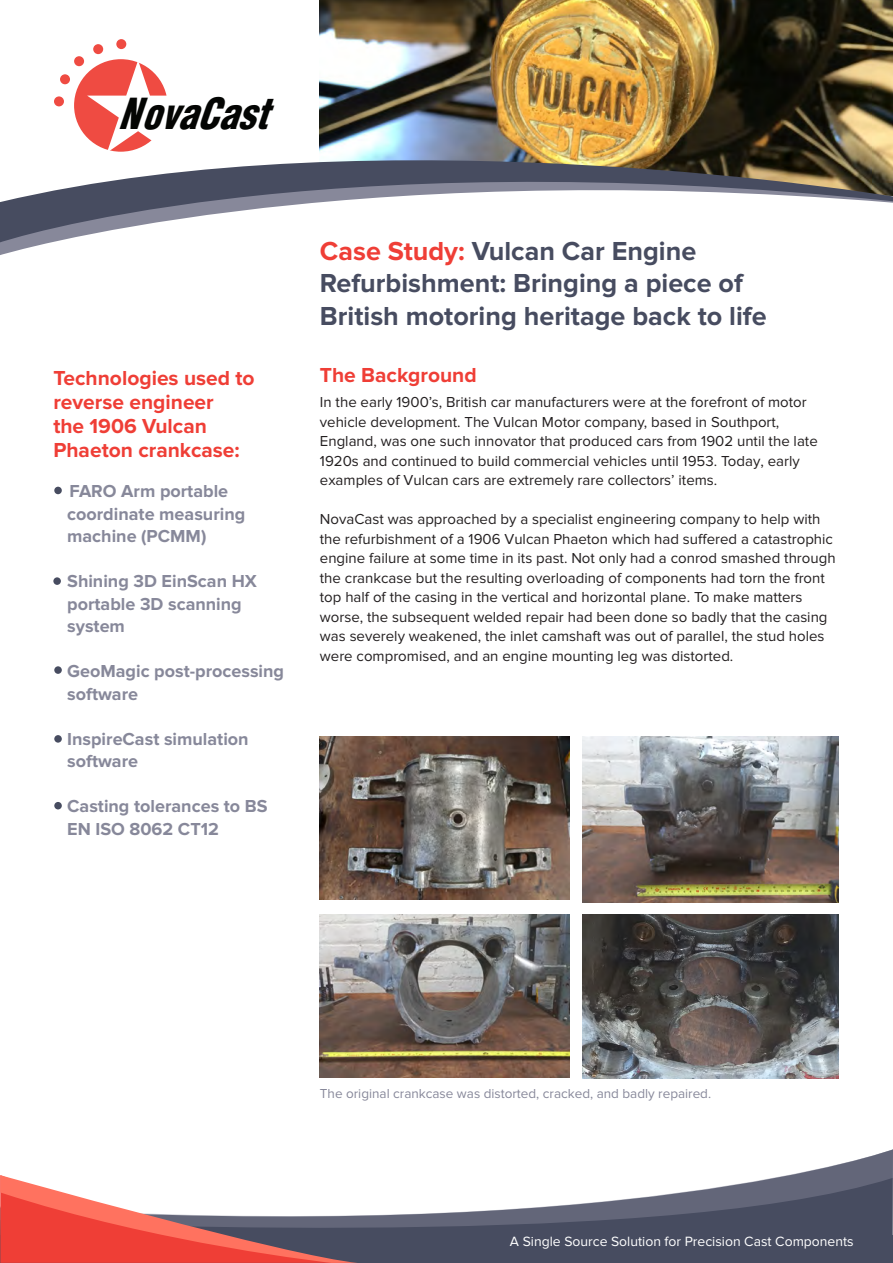
<style>
.page{position:relative;width:893px;height:1263px;background:#fff}
.page>*{position:absolute;margin:0;border:0;box-sizing:border-box;transform-origin:0 0}
.t1{font:italic 900 41.7px "Switzerland Cond";letter-spacing:.01em;color:#040503;scale:.9 1}
.t2{font:700 27px/32.4px "Proxima Nova";color:#474c60}
.t3{font:700 21px/24px "Proxima Nova";color:#ef3e36}
.t4{font:700 18px/22.5px "Proxima Nova";color:#87889a}
.t5{font:15px/19.5px "Proxima Nova";color:#231f20}
.t6{font:13.95px "Proxima Nova";color:#fff}
.t7{font:13.5px "Proxima Nova";color:#87889a}
.s1{color:#ef3e36}
</style>
<div class="page">
<div style="left:0;top:1236px;width:893px;height:27px;background:#474c60"></div>
<div style="left:358px;top:1229px;width:535px;height:7px;background:#474c60"></div>
<svg style="left:358px;top:1149px;width:535px;height:80px"></svg>
<svg style="left:0;top:1175px;width:358px;height:88px"></svg>
<img style="left:320px;top:0;width:573px;height:111px">
<div style="left:74px;top:59px;width:94px;height:93px;background:#ef4b42;border-radius:50%"></div>
<div style="left:116px;top:39px;width:10px;height:10px;background:#ef4b42;border-radius:50%"></div>
<div style="left:54px;top:96px;width:10px;height:10px;background:#ef4b42;border-radius:50%"></div>
<div style="left:60px;top:74px;width:10px;height:10px;background:#ef4b42;border-radius:50%"></div>
<div style="left:74px;top:56px;width:10px;height:10px;background:#ef4b42;border-radius:50%"></div>
<div style="left:93px;top:44px;width:10px;height:10px;background:#ef4b42;border-radius:50%"></div>
<svg style="left:87px;top:60px;width:81px;height:51px"></svg>
<div style="left:152px;top:102px;width:25px;height:33px;background:#fff;border-radius:50%"></div>
<img style="left:0;top:111px;width:893px;height:131px">
<div style="left:54px;top:487px;width:8px;height:7px;background:#474c60;border-radius:50%"></div>
<div style="left:53px;top:577px;width:8px;height:8px;background:#474c60;border-radius:50%"></div>
<div style="left:54px;top:735px;width:8px;height:8px;background:#474c60;border-radius:50%"></div>
<div style="left:54px;top:666px;width:8px;height:8px;background:#474c60;border-radius:50%"></div>
<div style="left:54px;top:802px;width:8px;height:7px;background:#474c60;border-radius:50%"></div>
<img style="left:320px;top:736px;width:249px;height:163px">
<img style="left:320px;top:915px;width:249px;height:163px">
<img style="left:582px;top:736px;width:257px;height:166px">
<img style="left:582px;top:915px;width:257px;height:163px">
<p class="t1" style="left:118px;top:87px;width:168px">NovaCast</p>
<p class="t3" style="left:53px;top:366px;width:203px">Technologies used to reverse engineer</p>
<p class="t3" style="left:53px;top:414px;width:155px">the 1906 Vulcan</p>
<p class="t3" style="left:53px;top:438px;width:188px">Phaeton crankcase:</p>
<p class="t4" style="left:67px;top:480px;width:180px">FARO Arm portable coordinate measuring</p>
<p class="t4" style="left:67px;top:525px;width:141px">machine (PCMM)</p>
<p class="t4" style="left:67px;top:570px;width:191px">Shining 3D EinScan HX portable 3D scanning system</p>
<p class="t4" style="left:67px;top:660px;width:218px">GeoMagic post-processing software</p>
<p class="t4" style="left:67px;top:728px;width:183px">InspireCast simulation software</p>
<p class="t4" style="left:67px;top:795px;width:202px">Casting tolerances to BS</p>
<p class="t4" style="left:67px;top:818px;width:153px">EN ISO 8062 CT12</p>
<p class="t2" style="left:320px;top:235px;width:448px"><span class="s1">Case Study:</span> Vulcan Car Engine<br>Refurbishment: Bringing a piece of<br>British motoring heritage back to life</p>
<p class="t3" style="left:320px;top:363px;width:158px">The Background</p>
<p class="t5" style="left:320px;top:392px;width:499px">In the early 1900’s, British car manufacturers were at the forefront of motor vehicle development. The Vulcan Motor company, based in Southport, England, was one such innovator that produced cars from 1902 until the late 1920s and continued to build commercial vehicles until 1953. Today, early examples of Vulcan cars are extremely rare collectors’ items.</p>
<p class="t5" style="left:320px;top:509px;width:517px">NovaCast was approached by a specialist engineering company to help with the refurbishment of a 1906 Vulcan Phaeton which had suffered a catastrophic engine failure at some time in its past. Not only had a conrod smashed through the crankcase but the resulting overloading of components had torn the front top half of the casing in the vertical and horizontal plane. To make matters worse, the subsequent welded repair had been done so badly that the casing was severely weakened, the inlet camshaft was out of parallel, the stud holes were compromised, and an engine mounting leg was distorted.</p>
<p class="t7" style="left:320px;top:1086px;width:393px">The original crankcase was distorted, cracked, and badly repaired.</p>
<p class="t6" style="left:510px;top:1233px;width:345px">A Single Source Solution for Precision Cast Components</p>
</div>
